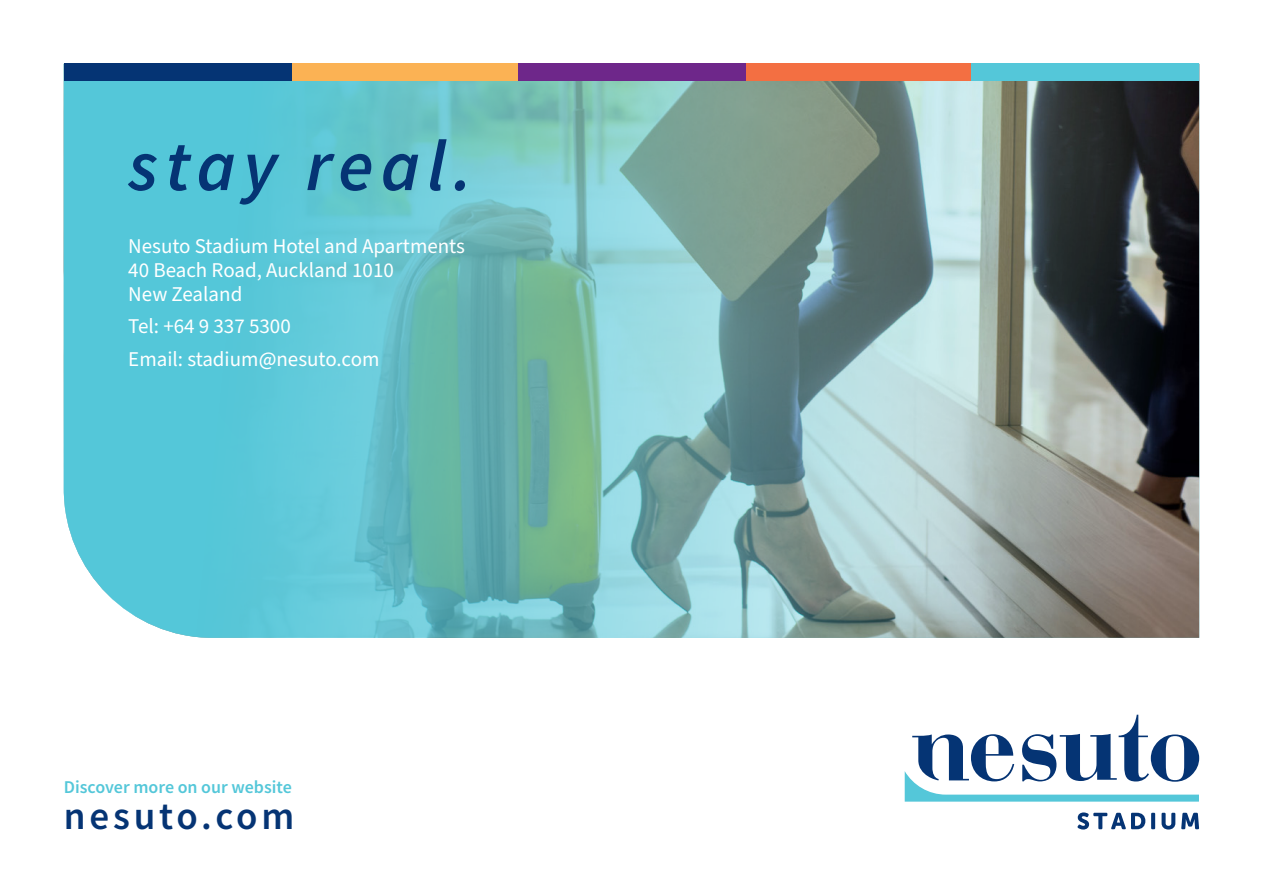
<style>
.page{position:relative;width:1263px;height:893px;background:#fff}
.page>*{position:absolute;margin:0;border:0;box-sizing:border-box;transform-origin:0 0}
.subheader{font:italic 600 72px "Source Sans Pro";letter-spacing:.1em;color:#053474}
.t1{font:600 39px "Source Sans Pro";letter-spacing:.1em;color:#053474}
.Paragraph_Style_1{font:21px/24px "Source Sans Pro";color:#fff}
.t2{font:600 18px "Source Sans Pro";color:#54c7d9}
</style>
<div class="page">
<img style="left:64px;top:81px;width:1135px;height:557px">
<svg style="left:905px;top:715px;width:294px;height:87px"></svg>
<svg style="left:1077px;top:812px;width:68px;height:17px"></svg>
<svg style="left:1151px;top:813px;width:4px;height:16px"></svg>
<svg style="left:1161px;top:813px;width:14px;height:16px"></svg>
<svg style="left:1181px;top:813px;width:18px;height:16px"></svg>
<div style="left:291px;top:64px;width:228px;height:17px;background:#fbb254"></div>
<div style="left:519px;top:64px;width:227px;height:17px;background:#6e278a"></div>
<div style="left:64px;top:64px;width:227px;height:17px;background:#053474"></div>
<div style="left:746px;top:64px;width:227px;height:17px;background:#f36f42"></div>
<div style="left:972px;top:64px;width:227px;height:17px;background:#54c7d9"></div>
<p class="subheader" style="left:128px;top:119px;width:346px">stay real.</p>
<p class="Paragraph_Style_1" style="left:128px;top:234px;width:338px">Nesuto Stadium Hotel and Apartments<br>40 Beach Road, Auckland 1010<br>New Zealand</p>
<p class="Paragraph_Style_1" style="left:128px;top:315px;width:164px">Tel: +64 9 337 5300</p>
<p class="Paragraph_Style_1" style="left:128px;top:348px;width:253px">Email: stadium@nesuto.com</p>
<p class="t2" style="left:64px;top:775px;width:230px">Discover more on our website</p>
<p class="t1" style="left:64px;top:791px;width:232px">nesuto.com</p>
</div>
